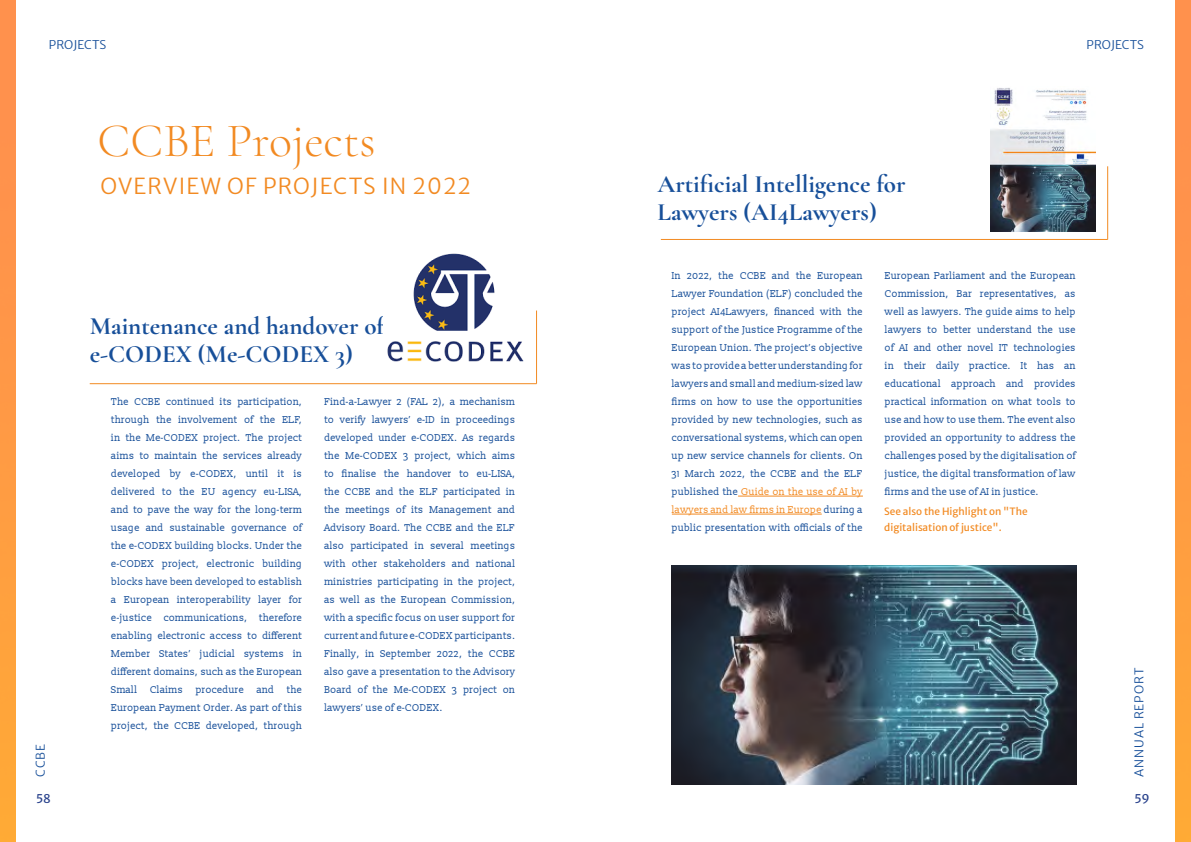
<style>
.page{position:relative;width:1191px;height:842px;background:#fff}
.page>*{position:absolute;margin:0;border:0;box-sizing:border-box;transform-origin:0 0}
.t1{font:300 48px "Cormorant Garamond";color:#f28a22}
.t2{font:700 25px/28px "Cormorant Garamond";color:#174f99}
.t3{font:22px "Merriweather Sans";letter-spacing:.055em;color:#f28a22}
.t4{font:12px "Merriweather Sans";letter-spacing:.005em;color:#174f99}
.t5{font:12px "Merriweather Sans";letter-spacing:.08em;color:#174f99}
.t6{font:12px "Merriweather Sans";color:#29428c}
.t7{font:10px/18px "Slabo 13 px";color:#174f99;text-align:justify}
.t8{font:10px/16px "Merriweather Sans";color:#f28a22}
.s1{color:#f28a22}
</style>
<div class="page">
<hr style="left:661px;top:239px;width:446px;height:1px;background:#f28a22">
<hr style="left:738px;top:496px;width:125px;height:1px;background:#f28a22">
<hr style="left:672px;top:514px;width:149px;height:1px;background:#f28a22">
<img style="left:991px;top:88px;width:104px;height:144px">
<hr style="left:1107px;top:166px;width:1px;height:73px;background:#f28a22">
<hr style="left:90px;top:383px;width:446px;height:1px;background:#f28a22">
<hr style="left:536px;top:311px;width:1px;height:73px;background:#f28a22">
<img style="left:387px;top:253px;width:137px;height:109px">
<img style="left:672px;top:565px;width:404px;height:219px">
<img style="left:0;top:0;width:16px;height:842px">
<img style="left:1175px;top:0;width:16px;height:842px">
<p class="t4" style="left:49px;top:34px;width:59px">PROJECTS</p>
<p class="t4" style="left:1086px;top:34px;width:59px">PROJECTS</p>
<h1 class="t1" style="left:97px;top:111px;width:280px">CCBE Projects</h1>
<h3 class="t3" style="left:101px;top:166px;width:372px">OVERVIEW OF PROJECTS IN 2022</h3>
<p class="t4" style="left:30px;top:777px;width:35px;rotate:-90deg">CCBE</p>
<h2 class="t2" style="left:90px;top:311px;width:296px">Maintenance and handover of e-CODEX (Me-CODEX 3)</h2>
<p class="t7" style="left:111px;top:393px;width:192px">The CCBE continued its participation, through the involvement of the ELF, in the Me-CODEX project. The project aims to maintain the services already developed by e-CODEX, until it is delivered to the EU agency eu-LISA, and to pave the way for the long-term usage and sustainable governance of the e-CODEX building blocks. Under the e-CODEX project, electronic building blocks have been developed to establish a European interoperability layer for e-justice communications, therefore enabling electronic access to different Member States’ judicial systems in different domains, such as the European Small</p>
<p class="t7" style="left:324px;top:393px;width:192px">Find-a-Lawyer 2 (FAL 2), a mechanism to verify lawyers’ e-ID in proceedings developed under e-CODEX. As regards the Me-CODEX 3 project, which aims to finalise the handover to eu-LISA, the CCBE and the ELF participated in the meetings of its Management and Advisory Board. The CCBE and the ELF also participated in several meetings with other stakeholders and national ministries participating in the project, as well as the European Commission, with a specific focus on user support for current and future e-CODEX participants.<br>Finally, in September 2022, the CCBE also gave a presentation to the Advisory Board of the Me-CODEX 3 project on lawyers’ use of e-CODEX.</p>
<p class="t7" style="left:111px;top:681px;width:192px;text-indent:176px">the European Payment Order. As part of this project, the CCBE developed, through</p>
<p class="t7" style="left:150px;top:681px;width:35px">Claims</p>
<p class="t7" style="left:196px;top:681px;width:50px">procedure</p>
<p class="t7" style="left:257px;top:681px;width:19px">and</p>
<h2 class="t2" style="left:657px;top:170px;width:250px">Artificial Intelligence for<br>Lawyers (AI4Lawyers)</h2>
<p class="t7" style="left:672px;top:267px;width:192px">In 2022, the CCBE and the European Lawyer Foundation (ELF) concluded the project AI4Lawyers, financed with the support of the Justice Programme of the European Union. The project’s objective was to provide a better understanding for lawyers and small and medium-sized law firms on how to use the opportunities provided by new technologies, such as conversational systems, which can open up new service channels for clients. On 31 March 2022, the CCBE and the ELF published the <span class="s1">Guide on the use of AI by lawyers and law firms in Europe</span> during a public presentation with officials of the</p>
<p class="t7" style="left:885px;top:267px;width:192px">European Parliament and the European Commission, Bar representatives, as well as lawyers. The guide aims to help lawyers to better understand the use of AI and other novel IT technologies in their daily practice. It has an educational approach and provides practical information on what tools to use and how to use them. The event also provided an opportunity to address the challenges posed by the digitalisation of justice, the digital transformation of law firms and the use of AI in justice.</p>
<p class="t8" style="left:884px;top:502px;width:145px">See also the Highlight on "The digitalisation of justice".</p>
<p class="t5" style="left:1128px;top:777px;width:111px;rotate:-90deg">ANNUAL REPORT</p>
<p class="t6" style="left:36px;top:788px;width:16px">58</p>
<p class="t6" style="left:1134px;top:788px;width:17px">59</p>
</div>
